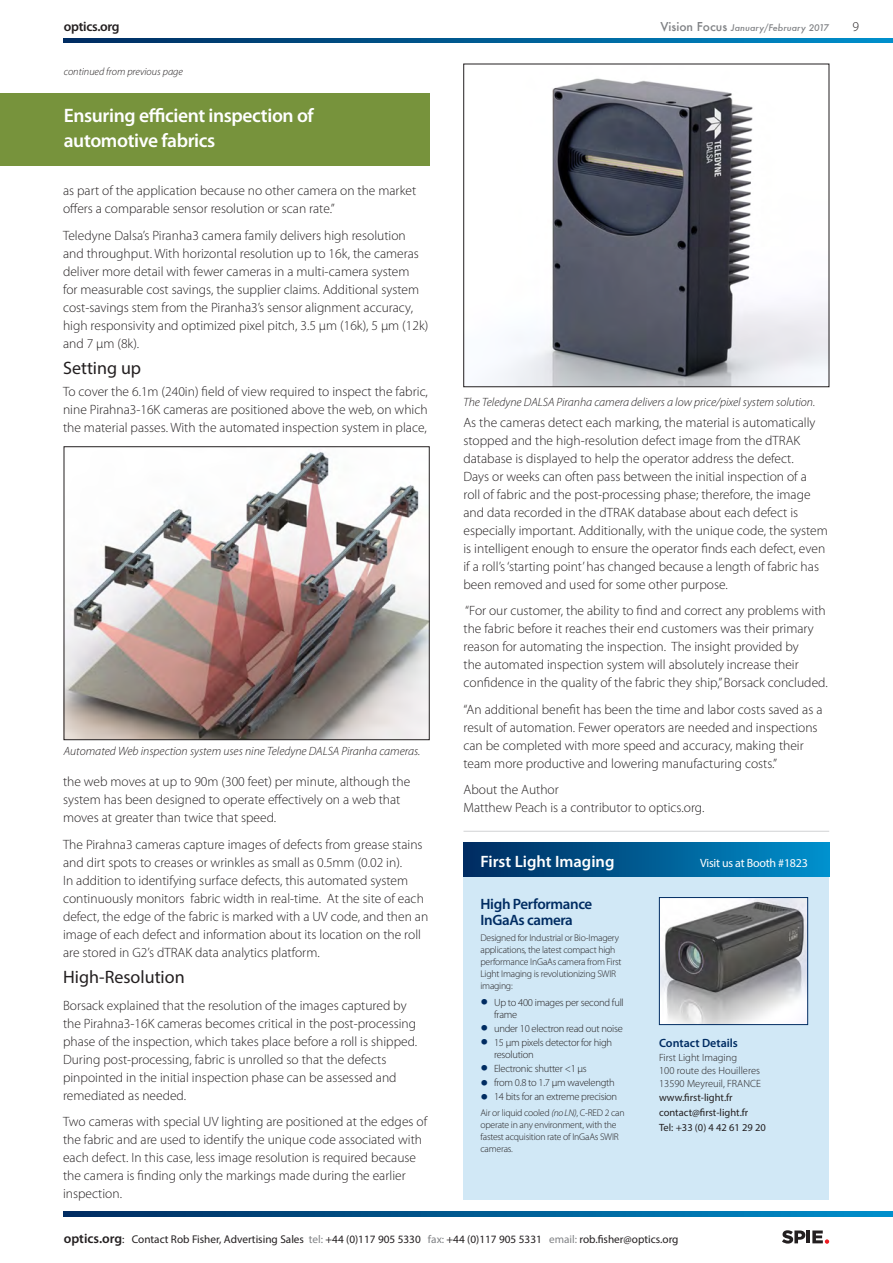
<style>
.page{position:relative;width:893px;height:1263px;background:#fff}
.page>*{position:absolute;margin:0;border:0;box-sizing:border-box;transform-origin:0 0}
.t1{font:600 19.5px/25.5px "Myriad Pro";letter-spacing:-.02em;color:#fff}
.t2{font:18px "Myriad Pro";color:#231f20}
.t3{font:600 16.5px "Myriad Pro";color:#fff}
.t4{font:600 15px/16.5px "Myriad Pro";letter-spacing:-.025em;color:#002c62}
.t5{font:300 13.5px/18px "Myriad Pro";color:#231f20}
.t6{font:600 13.5px "Myriad Pro";letter-spacing:-.02em;color:#231f20}
.t7{font:italic 300 12px "Myriad Pro";color:#231f20}
.t8{font:12px "Myriad Pro";letter-spacing:-.02em;color:#fff}
.t9{font:600 12px "Myriad Pro";color:#002c62}
.t10{font:11.25px "Myriad Pro";color:#231f20}
.t11{font:300 10.5px/12px "Myriad Pro";letter-spacing:-.025em;color:#231f20}
.t12{font:10.5px "Myriad Pro";color:#231f20}
.t13{font:300 10.5px "Myriad Pro";color:#231f20}
.t14{font:italic 300 10.5px "Myriad Pro";color:#231f20}
.t15{font:300 9.75px/12px "Myriad Pro";letter-spacing:-.025em;color:#231f20}
.t16{font:italic 500 9px "Futura";color:#808285}
.s1{font-style:normal;font-size:12px}
.s2{font-size:31.5px;color:#002c62}
.s3{font-style:italic}
.s4{font-weight:600;font-size:13.5px}
.s5{color:#808285}
</style>
<div class="page">
<svg style="left:64px;top:1212px;width:829px;height:4px;background:#005c93"></svg>
<svg style="left:64px;top:38px;width:829px;height:5px;background:#005c93"></svg>
<svg style="left:782px;top:1230px;width:47px;height:14px"></svg>
<img style="left:66px;top:452px;width:361px;height:286px">
<div style="left:64px;top:446px;width:365px;height:294px;border:1px solid #231f20"></div>
<div style="left:0;top:94px;width:429px;height:72px;background:#77933c"></div>
<img style="left:487px;top:78px;width:340px;height:307px">
<div style="left:463px;top:64px;width:366px;height:323px;border:1px solid #231f20"></div>
<div style="left:463px;top:842px;width:366px;height:357px;background:#d1e8f6"></div>
<div style="left:463px;top:842px;width:366px;height:34px;background:linear-gradient(to right,#002a5d,#0090cb)"></div>
<img style="left:661px;top:899px;width:145px;height:124px">
<div style="left:659px;top:897px;width:149px;height:128px;border:1px solid #002c62"></div>
<hr style="left:463px;top:831px;width:366px;height:1px;background:#d1d2d4">
<p class="t6" style="left:64px;top:18px;width:57px">optics.org</p>
<p class="t16" style="left:660px;top:22px;width:170px"><span class="s1">Vision Focus</span> January/February 2017</p>
<p class="t5" style="left:852px;top:18px;width:8px">9</p>
<p class="t14" style="left:64px;top:65px;width:121px">continued from previous page</p>
<p class="t1" style="left:64px;top:102px;width:252px">Ensuring efficient inspection of automotive fabrics</p>
<p class="t5" style="left:63px;top:181px;width:355px">as part of the application because no other camera on the market offers a comparable sensor resolution or scan rate.”</p>
<p class="t5" style="left:63px;top:226px;width:367px">Teledyne Dalsa’s Piranha3 camera family delivers high resolution and throughput. With horizontal resolution up to 16k, the cameras deliver more detail with fewer cameras in a multi-camera system<br>for measurable cost savings, the supplier claims. Additional system cost-savings stem from the Piranha3’s sensor alignment accuracy, high responsivity and optimized pixel pitch, 3.5 µm (16k), 5 µm (12k) and 7 µm (8k).</p>
<p class="t2" style="left:63px;top:357px;width:80px">Setting up</p>
<p class="t5" style="left:63px;top:383px;width:366px;text-align:justify">To cover the 6.1m (240in) field of view required to inspect the fabric, nine Pirahna3-16K cameras are positioned above the web, on which the material passes. With the automated inspection system in place,</p>
<p class="t7" style="left:64px;top:744px;width:358px">Automated Web inspection system uses nine Teledyne DALSA Piranha cameras.</p>
<p class="t5" style="left:63px;top:772px;width:349px">the web moves at up to 90m (300 feet) per minute, although the system has been designed to operate effectively on a web that moves at greater than twice that speed.</p>
<p class="t5" style="left:63px;top:835px;width:367px">The Pirahna3 cameras capture images of defects from grease stains and dirt spots to creases or wrinkles as small as 0.5mm (0.02 in).<br>In addition to identifying surface defects, this automated system continuously monitors fabric width in real-time. At the site of each defect, the edge of the fabric is marked with a UV code, and then an image of each defect and information about its location on the roll are stored in G2’s dTRAK data analytics platform.</p>
<p class="t2" style="left:63px;top:966px;width:123px">High-Resolution</p>
<p class="t5" style="left:63px;top:996px;width:356px">Borsack explained that the resolution of the images captured by the Pirahna3-16K cameras becomes critical in the post-processing phase of the inspection, which takes place before a roll is shipped.<br>During post-processing, fabric is unrolled so that the defects pinpointed in the initial inspection phase can be assessed and remediated as needed.</p>
<p class="t5" style="left:63px;top:1112px;width:366px">Two cameras with special UV lighting are positioned at the edges of the fabric and are used to identify the unique code associated with each defect. In this case, less image resolution is required because the camera is finding only the markings made during the earlier inspection.</p>
<p class="t7" style="left:463px;top:394px;width:353px">The Teledyne DALSA Piranha camera delivers a low price/pixel system solution.</p>
<p class="t5" style="left:463px;top:413px;width:366px">As the cameras detect each marking, the material is automatically stopped and the high-resolution defect image from the dTRAK database is displayed to help the operator address the defect.<br>Days or weeks can often pass between the initial inspection of a<br>roll of fabric and the post-processing phase; therefore, the image and data recorded in the dTRAK database about each defect is especially important. Additionally, with the unique code, the system is intelligent enough to ensure the operator finds each defect, even if a roll’s ‘starting point’ has changed because a length of fabric has been removed and used for some other purpose.</p>
<p class="t5" style="left:463px;top:602px;width:366px">“For our customer, the ability to find and correct any problems with the fabric before it reaches their end customers was their primary reason for automating the inspection. The insight provided by<br>the automated inspection system will absolutely increase their confidence in the quality of the fabric they ship,” Borsack concluded.</p>
<p class="t5" style="left:463px;top:700px;width:360px">“An additional benefit has been the time and labor costs saved as a result of automation. Fewer operators are needed and inspections can be completed with more speed and accuracy, making their team more productive and lowering manufacturing costs.”</p>
<p class="t5" style="left:463px;top:781px;width:97px">About the Author</p>
<p class="t5" style="left:463px;top:799px;width:242px">Matthew Peach is a contributor to optics.org.</p>
<p class="t3" style="left:480px;top:851px;width:135px">First Light Imaging</p>
<p class="t8" style="left:700px;top:855px;width:109px">Visit us at Booth #1823</p>
<p class="t4" style="left:480px;top:895px;width:113px">High Performance<br>InGaAs camera</p>
<p class="t15" style="left:480px;top:932px;width:142px">Designed for Industrial or Bio-Imagery applications, the latest compact high performance InGaAs camera from First Light Imaging is revolutionizing SWIR imaging:</p>
<p class="t11" style="left:494px;top:996px;width:131px;text-indent:-14px"><span class="s2">•</span> Up to 400 images per second full frame</p>
<p class="t11" style="left:480px;top:1022px;width:144px"><span class="s2">•</span> under 10 electron read out noise</p>
<p class="t11" style="left:494px;top:1036px;width:120px;text-indent:-14px"><span class="s2">•</span> 15 μm pixels detector for high resolution</p>
<p class="t11" style="left:480px;top:1062px;width:108px"><span class="s2">•</span> Electronic shutter &lt;1 μs</p>
<p class="t11" style="left:480px;top:1076px;width:136px"><span class="s2">•</span> from 0.8 to 1.7 μm wavelength</p>
<p class="t11" style="left:480px;top:1090px;width:138px"><span class="s2">•</span> 14 bits for an extreme precision</p>
<p class="t15" style="left:480px;top:1107px;width:146px">Air or liquid cooled <span class="s3">(no LN)</span>, C-RED 2 can operate in any environment, with the fastest acquisition rate of InGaAs SWIR cameras.</p>
<p class="t9" style="left:659px;top:1035px;width:80px">Contact Details</p>
<p class="t13" style="left:659px;top:1051px;width:79px">First Light Imaging</p>
<p class="t13" style="left:659px;top:1064px;width:102px">100 route des Houilleres</p>
<p class="t13" style="left:659px;top:1077px;width:103px">13590 Meyreuil, FRANCE</p>
<p class="t12" style="left:659px;top:1091px;width:75px">www.first-light.fr</p>
<p class="t12" style="left:659px;top:1106px;width:91px">contact@first-light.fr</p>
<p class="t12" style="left:659px;top:1121px;width:108px">Tel: +33 (0) 4 42 61 29 20</p>
<p class="t10" style="left:64px;top:1232px;width:616px"><span class="s4">optics.org</span>: Contact Rob Fisher, Advertising Sales <span class="s5">tel:</span> +44 (0)117 905 5330 <span class="s5">fax:</span> +44 (0)117 905 5331 <span class="s5">email:</span> rob.fisher@optics.org</p>
</div>
